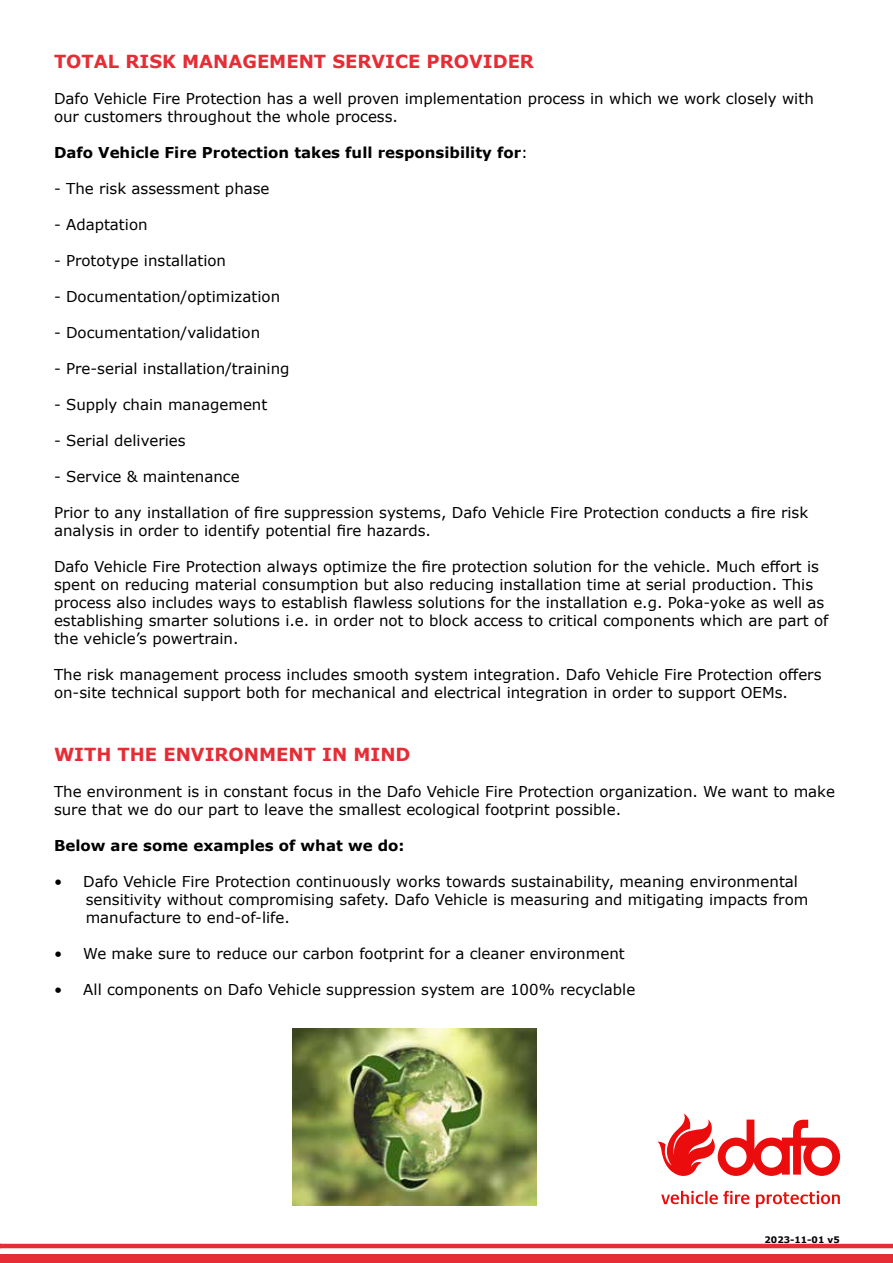
<style>
.page{position:relative;width:893px;height:1263px;background:#fff}
.page>*{position:absolute;margin:0;border:0;box-sizing:border-box;transform-origin:0 0}
.t1{font:700 18px "Verdana";color:#e62d36}
.t2{font:15px/18px "Verdana";color:#000}
.t3{font:700 15px "Verdana";color:#000}
.t4{font:700 9px "Verdana";color:#000}
.s1{font-weight:400}
</style>
<div class="page">
<svg style="left:657px;top:1113px;width:183px;height:63px"></svg>
<svg style="left:661px;top:1191px;width:88px;height:13px"></svg>
<svg style="left:756px;top:1191px;width:84px;height:17px"></svg>
<hr style="left:0;top:1244px;width:893px;height:4px;background:#e62d36">
<div style="left:0;top:1254px;width:893px;height:9px;background:#e62d36"></div>
<img style="left:292px;top:1028px;width:244px;height:178px">
<p class="t1" style="left:54px;top:48px;width:482px">TOTAL RISK MANAGEMENT SERVICE PROVIDER</p>
<p class="t2" style="left:54px;top:89px;width:761px">Dafo Vehicle Fire Protection has a well proven implementation process in which we work closely with our customers throughout the whole process.</p>
<p class="t3" style="left:54px;top:142px;width:475px">Dafo Vehicle Fire Protection takes full responsibility for<span class="s1">:</span></p>
<p class="t2" style="left:54px;top:179px;width:217px">- The risk assessment phase</p>
<p class="t2" style="left:54px;top:215px;width:95px">- Adaptation</p>
<p class="t2" style="left:54px;top:251px;width:174px">- Prototype installation</p>
<p class="t2" style="left:54px;top:287px;width:228px">- Documentation/optimization</p>
<p class="t2" style="left:54px;top:323px;width:208px">- Documentation/validation</p>
<p class="t2" style="left:54px;top:359px;width:237px">- Pre-serial installation/training</p>
<p class="t2" style="left:54px;top:395px;width:215px">- Supply chain management</p>
<p class="t2" style="left:54px;top:431px;width:133px">- Serial deliveries</p>
<p class="t2" style="left:54px;top:467px;width:187px">- Service &amp; maintenance</p>
<p class="t2" style="left:54px;top:503px;width:756px">Prior to any installation of fire suppression systems, Dafo Vehicle Fire Protection conducts a fire risk analysis in order to identify potential fire hazards.</p>
<p class="t2" style="left:54px;top:557px;width:776px">Dafo Vehicle Fire Protection always optimize the fire protection solution for the vehicle. Much effort is spent on reducing material consumption but also reducing installation time at serial production. This process also includes ways to establish flawless solutions for the installation e.g. Poka-yoke as well as establishing smarter solutions i.e. in order not to block access to critical components which are part of the vehicle’s powertrain.</p>
<p class="t2" style="left:54px;top:665px;width:769px">The risk management process includes smooth system integration. Dafo Vehicle Fire Protection offers on-site technical support both for mechanical and electrical integration in order to support OEMs.</p>
<p class="t1" style="left:54px;top:741px;width:358px">WITH THE ENVIRONMENT IN MIND</p>
<p class="t2" style="left:54px;top:782px;width:782px">The environment is in constant focus in the Dafo Vehicle Fire Protection organization. We want to make sure that we do our part to leave the smallest ecological footprint possible.</p>
<p class="t3" style="left:54px;top:835px;width:352px">Below are some examples of what we do:</p>
<p class="t2" style="left:86px;top:872px;width:724px;text-indent:-32px">• Dafo Vehicle Fire Protection continuously works towards sustainability, meaning environmental sensitivity without compromising safety. Dafo Vehicle is measuring and mitigating impacts from manufacture to end-of-life.</p>
<p class="t2" style="left:54px;top:944px;width:572px">• We make sure to reduce our carbon footprint for a cleaner environment</p>
<p class="t2" style="left:54px;top:980px;width:583px">• All components on Dafo Vehicle suppression system are 100% recyclable</p>
<p class="t4" style="left:765px;top:1233px;width:77px">2023-11-01 v5</p>
</div>
